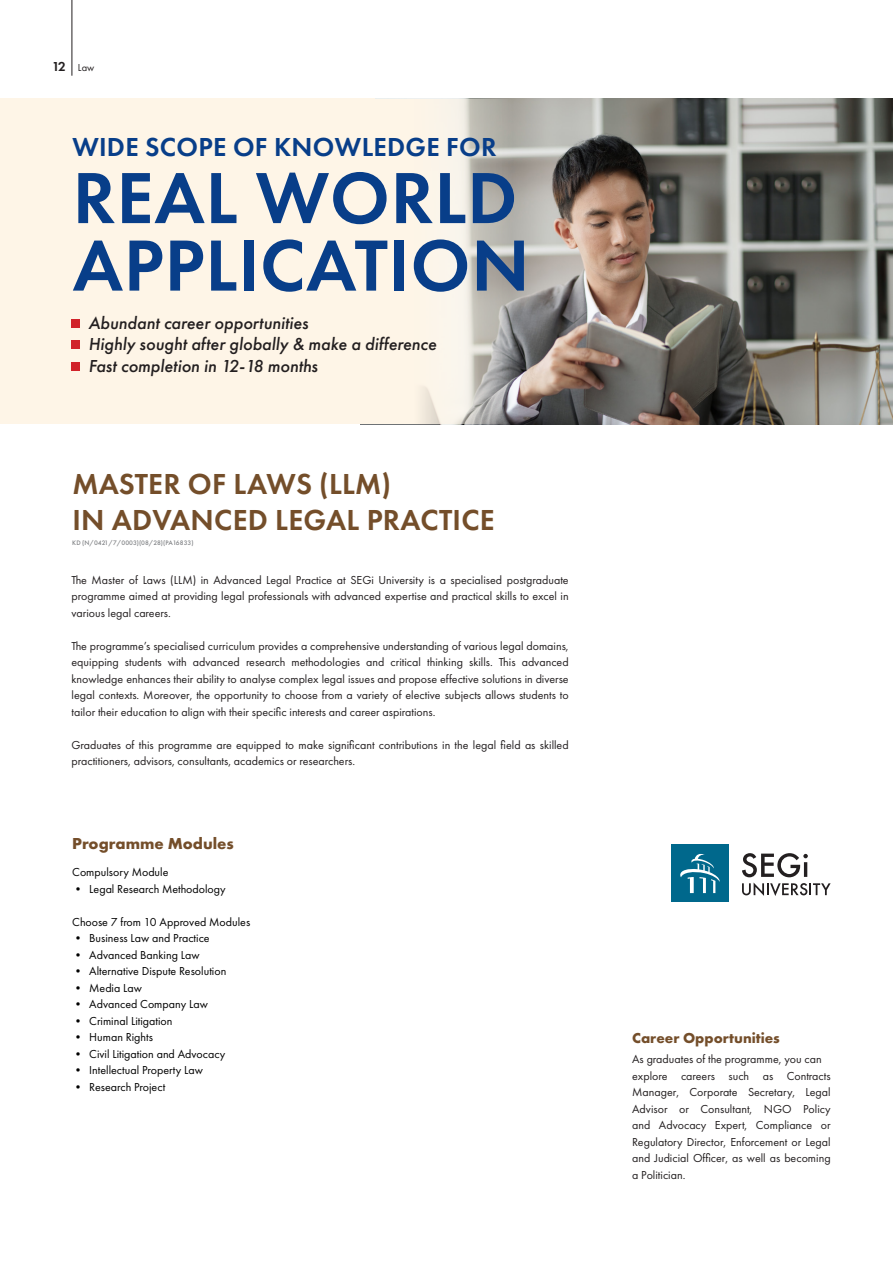
<style>
.page{position:relative;width:893px;height:1263px;background:#fff}
.page>*{position:absolute;margin:0;border:0;box-sizing:border-box;transform-origin:0 0}
.t1{font:600 75px/67.5px "Futura PT";letter-spacing:.01em;color:#083e89}
.t2{font:600 30px/36px "Futura PT";letter-spacing:.01em;color:#744e2a}
.t3{font:600 27px "Futura PT";letter-spacing:.01em;color:#083e89}
.t4{font:italic 500 18px/21.6px "Futura PT";color:#231f20}
.t5{font:700 16.5px "Futura PT";color:#744e2a}
.t6{font:700 15px "Futura PT";color:#744e2a}
.t7{font:12px/16.5px "Futura PT";color:#231f20;text-align:justify}
.t8{font:12px "Futura PT";color:#000}
.t9{font:10.5px "Futura PT";color:#231f20}
.t10{font:500 6.75px "Futura PT";color:#808285}
.s1{font-weight:600;font-size:13.5px}
</style>
<div class="page">
<hr style="left:72px;top:0;width:1px;height:76px;background:#231f20">
<img style="left:578px;top:99px;width:315px;height:325px">
<div style="left:0;top:98px;width:374px;height:326px;background:#fef5e7"></div>
<svg style="left:374px;top:99px;width:204px;height:325px"></svg>
<div style="left:72px;top:319px;width:8px;height:8px;background:#d1232a"></div>
<div style="left:72px;top:341px;width:8px;height:8px;background:#d1232a"></div>
<div style="left:72px;top:362px;width:8px;height:9px;background:#d1232a"></div>
<div style="left:671px;top:845px;width:57px;height:57px;background:#00688c"></div>
<svg style="left:680px;top:854px;width:40px;height:39px"></svg>
<svg style="left:742px;top:853px;width:89px;height:43px"></svg>
<hr style="left:804px;top:862px;width:3px;height:15px;background:#231f20">
<p class="t9" style="left:52px;top:61px;width:44px"><span class="s1">12</span> Law</p>
<p class="t3" style="left:72px;top:130px;width:426px">WIDE SCOPE OF KNOWLEDGE FOR</p>
<p class="t1" style="left:73px;top:163px;width:458px">REAL WORLD<br>APPLICATION</p>
<p class="t4" style="left:88px;top:312px;width:350px">Abundant career opportunities<br>Highly sought after globally &amp; make a difference</p>
<p class="t4" style="left:88px;top:355px;width:231px">Fast completion in 12-18 months</p>
<p class="t2" style="left:72px;top:466px;width:424px">MASTER OF LAWS (LLM)<br>IN ADVANCED LEGAL PRACTICE</p>
<p class="t10" style="left:72px;top:538px;width:123px">KD (N/0421/7/0003)(08/28)(PA16833)</p>
<p class="t7" style="left:72px;top:571px;width:499px">The Master of Laws (LLM) in Advanced Legal Practice at SEGi University is a specialised postgraduate programme aimed at providing legal professionals with advanced expertise and practical skills to excel in various legal careers.</p>
<p class="t7" style="left:72px;top:637px;width:499px">The programme’s specialised curriculum provides a comprehensive understanding of various legal domains, equipping students with advanced research methodologies and critical thinking skills. This advanced knowledge enhances their ability to analyse complex legal issues and propose effective solutions in diverse legal contexts. Moreover, the opportunity to choose from a variety of elective subjects allows students to tailor their education to align with their specific interests and career aspirations.</p>
<p class="t7" style="left:72px;top:736px;width:499px">Graduates of this programme are equipped to make significant contributions in the legal field as skilled practitioners, advisors, consultants, academics or researchers.</p>
<p class="t5" style="left:72px;top:832px;width:163px">Programme Modules</p>
<p class="t8" style="left:72px;top:865px;width:98px">Compulsory Module</p>
<p class="t8" style="left:72px;top:881px;width:155px">• Legal Research Methodology</p>
<p class="t8" style="left:72px;top:914px;width:179px">Choose 7 from 10 Approved Modules</p>
<p class="t8" style="left:72px;top:931px;width:139px">• Business Law and Practice</p>
<p class="t8" style="left:72px;top:947px;width:129px">• Advanced Banking Law</p>
<p class="t8" style="left:72px;top:964px;width:156px">• Alternative Dispute Resolution</p>
<p class="t8" style="left:72px;top:980px;width:71px">• Media Law</p>
<p class="t8" style="left:72px;top:997px;width:137px">• Advanced Company Law</p>
<p class="t8" style="left:72px;top:1013px;width:102px">• Criminal Litigation</p>
<p class="t8" style="left:72px;top:1030px;width:82px">• Human Rights</p>
<p class="t8" style="left:72px;top:1046px;width:154px">• Civil Litigation and Advocacy</p>
<p class="t8" style="left:72px;top:1063px;width:132px">• Intellectual Property Law</p>
<p class="t8" style="left:72px;top:1079px;width:94px">• Research Project</p>
<p class="t6" style="left:632px;top:1028px;width:149px">Career Opportunities</p>
<p class="t7" style="left:632px;top:1051px;width:191px">As graduates of the programme, you can</p>
<p class="t7" style="left:632px;top:1067px;width:200px">explore careers such as Contracts Manager, Corporate Secretary, Legal Advisor or Consultant, NGO Policy and Advocacy Expert, Compliance or Regulatory Director, Enforcement or Legal and Judicial Officer, as well as becoming a Politician.</p>
</div>
